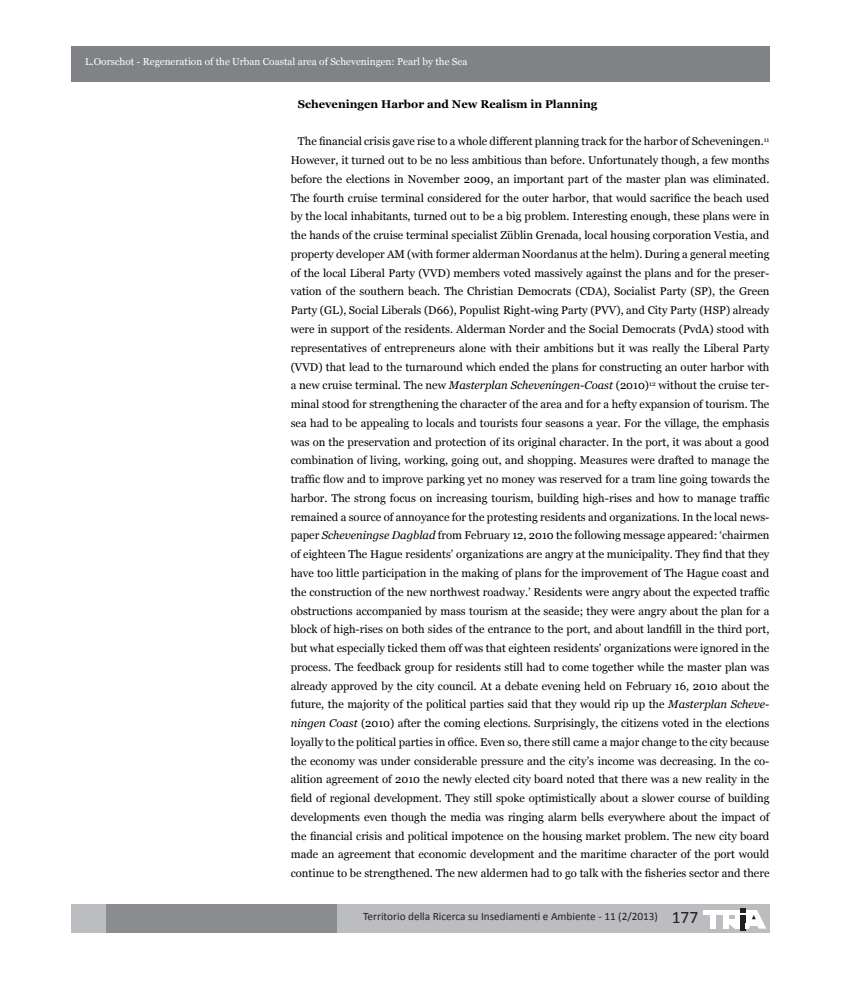
<style>
.page{position:relative;width:851px;height:993px;background:#fff}
.page>*{position:absolute;margin:0;border:0;box-sizing:border-box;transform-origin:0 0}
.t1{font:11.25px/18.8px "Georgia";color:#000;text-align:justify}
.t2{font:11.25px "Calibri";color:#231f20}
.t3{font:700 11.25px "Georgia";color:#000}
.t4{font:10px "Georgia";color:#fff}
.s1{font-style:italic}
.s2{font-size:17.5px}
</style>
<div class="page">
<div style="left:71px;top:46px;width:698px;height:35px;background:#808285"></div>
<div style="left:71px;top:904px;width:698px;height:28px;background:#bcbdc0"></div>
<div style="left:107px;top:904px;width:230px;height:28px;background:#8a8c8f"></div>
<div style="left:703px;top:909px;width:37px;height:5px;background:#fff"></div>
<div style="left:709px;top:914px;width:6px;height:14px;background:#fff"></div>
<div style="left:722px;top:914px;width:6px;height:14px;background:#fff"></div>
<div style="left:740px;top:914px;width:5px;height:15px;background:#231f20"></div>
<svg style="left:726px;top:908px;width:40px;height:20px"></svg>
<p class="t4" style="left:85px;top:56px;width:384px">L.Oorschot - Regeneration of the Urban Coastal area of Scheveningen: Pearl by the Sea</p>
<p class="t3" style="left:298px;top:97px;width:301px">Scheveningen Harbor and New Realism in Planning</p>
<p class="t1" style="left:291px;top:132px;width:480px;text-indent:7px">The financial crisis gave rise to a whole different planning track for the harbor of Scheveningen.<sup>11<br></sup>However, it turned out to be no less ambitious than before. Unfortunately though, a few months before the elections in November 2009, an important part of the master plan was eliminated.<br>The fourth cruise terminal considered for the outer harbor, that would sacrifice the beach used by the local inhabitants, turned out to be a big problem. Interesting enough, these plans were in the hands of the cruise terminal specialist Züblin Grenada, local housing corporation Vestia, and property developer AM (with former alderman Noordanus at the helm). During a general meeting of the local Liberal Party (VVD) members voted massively against the plans and for the preser&shy;vation of the southern beach. The Christian Democrats (CDA), Socialist Party (SP), the Green Party (GL), Social Liberals (D66), Populist Right-wing Party (PVV), and City Party (HSP) already were in support of the residents. Alderman Norder and the Social Democrats (PvdA) stood with representatives of entrepreneurs alone with their ambitions but it was really the Liberal Party (VVD) that lead to the turnaround which ended the plans for constructing an outer harbor with a new cruise terminal. The new <span class="s1">Masterplan Scheveningen-Coast</span> (2010)<sup>12</sup> without the cruise ter&shy;minal stood for strengthening the character of the area and for a hefty expansion of tourism. The sea had to be appealing to locals and tourists four seasons a year. For the village, the emphasis was on the preservation and protection of its original character. In the port, it was about a good combination of living, working, going out, and shopping. Measures were drafted to manage the traffic flow and to improve parking yet no money was reserved for a tram line going towards the harbor. The strong focus on increasing tourism, building high-rises and how to manage traffic remained a source of annoyance for the protesting residents and organizations. In the local news&shy;paper <span class="s1">Scheveningse Dagblad</span> from February 12, 2010 the following message appeared: ‘chairmen of eighteen The Hague residents’ organizations are angry at the municipality. They find that they have too little participation in the making of plans for the improvement of The Hague coast and the construction of the new northwest roadway.’ Residents were angry about the expected traffic obstructions accompanied by mass tourism at the seaside; they were angry about the plan for a block of high-rises on both sides of the entrance to the port, and about landfill in the third port, but what especially ticked them off was that eighteen residents’ organizations were ignored in the process. The feedback group for residents still had to come together while the master plan was already approved by the city council. At a debate evening held on February 16, 2010 about the future, the majority of the political parties said that they would rip up the <span class="s1">Masterplan Scheve&shy;ningen Coast</span> (2010) after the coming elections. Surprisingly, the citizens voted in the elections loyally to the political parties in office. Even so, there still came a major change to the city because the economy was under considerable pressure and the city’s income was decreasing. In the co&shy;alition agreement of 2010 the newly elected city board noted that there was a new reality in the field of regional development. They still spoke optimistically about a slower course of building developments even though the media was ringing alarm bells everywhere about the impact of the financial crisis and political impotence on the housing market problem. The new city board made an agreement that economic development and the maritime character of the port would continue to be strengthened. The new aldermen had to go talk with the fisheries sector and there</p>
<p class="t2" style="left:363px;top:908px;width:337px">Territorio della Ricerca su Insediamenti e Ambiente - 11 (2/2013) <span class="s2">177</span></p>
</div>
